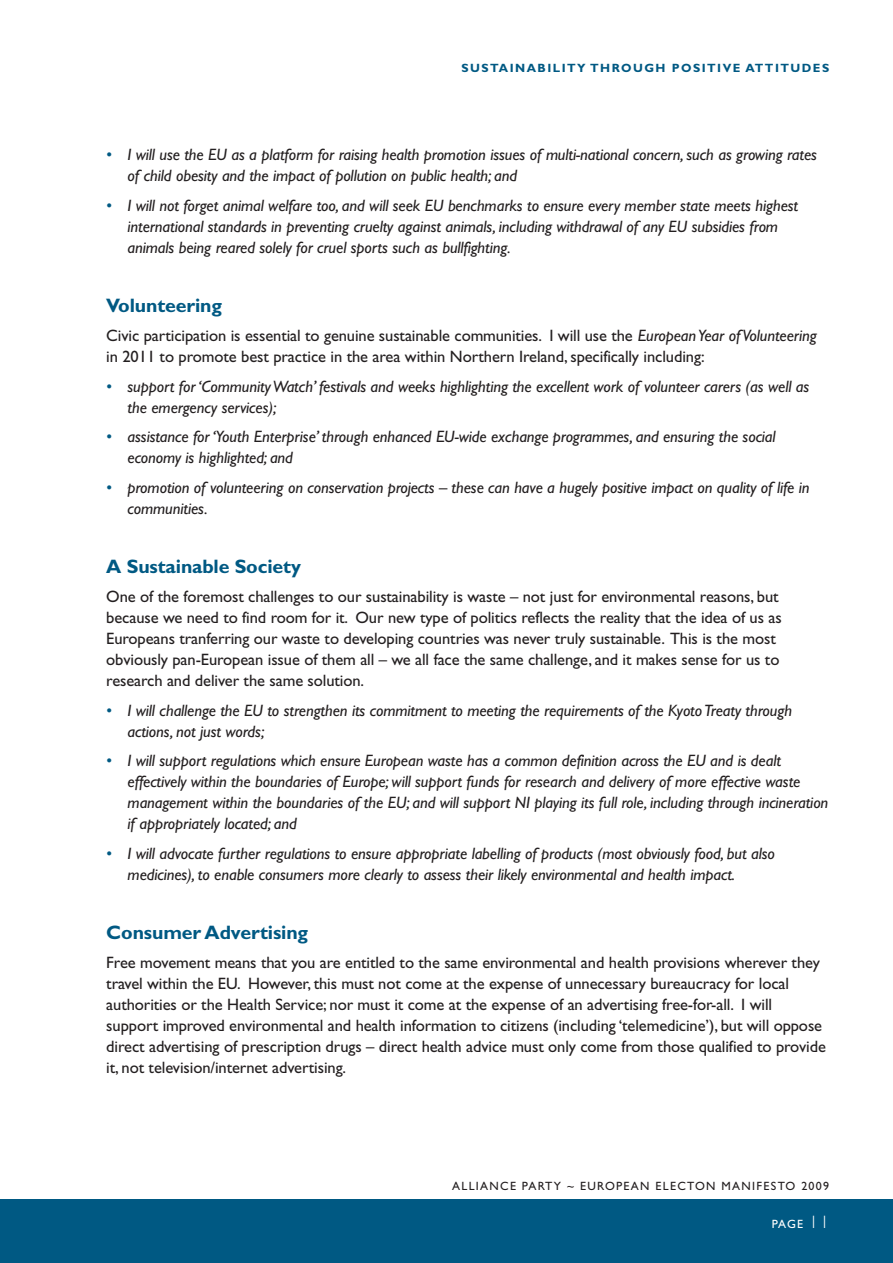
<style>
.page{position:relative;width:893px;height:1263px;background:#fff}
.page>*{position:absolute;margin:0;border:0;box-sizing:border-box;transform-origin:0 0}
.t1{font:700 19.5px "Gill Sans";letter-spacing:-.005em;color:#005983}
.t2{font:italic 16.5px/21px "Gill Sans";letter-spacing:-.005em;color:#231f20}
.t3{font:16.5px/21px "Gill Sans";letter-spacing:-.005em;color:#231f20}
.t4{font:12px "Gill Sans";letter-spacing:.11em;color:#231f20}
.t5{font:700 12px "Gill Sans";letter-spacing:.12em;color:#005983}
.t6{font:12px "Gill Sans";color:#fff}
.s1{color:#005983}
.s2{font-style:italic}
.s3{font-weight:300;font-size:18px}
</style>
<div class="page">
<div style="left:0;top:1199px;width:893px;height:64px;background:#005983"></div>
<p class="t5" style="left:461px;top:64px;width:369px">SUSTAINABILITY THROUGH POSITIVE ATTITUDES</p>
<p class="t2" style="left:128px;top:146px;width:691px;text-indent:-21px"><span class="s1">•</span> I will use the EU as a platform for raising health promotion issues of multi-national concern, such as growing rates of child obesity and the impact of pollution on public health; and</p>
<p class="t2" style="left:128px;top:196px;width:672px;text-indent:-21px"><span class="s1">•</span> I will not forget animal welfare too, and will seek EU benchmarks to ensure every member state meets highest international standards in preventing cruelty against animals, including withdrawal of any EU subsidies from animals being reared solely for cruel sports such as bullfighting.</p>
<p class="t1" style="left:106px;top:298px;width:117px">Volunteering</p>
<p class="t3" style="left:106px;top:327px;width:712px">Civic participation is essential to genuine sustainable communities. I will use the <span class="s2">European Year of Volunteering </span>in 2011 to promote best practice in the area within Northern Ireland, specifically including:</p>
<p class="t2" style="left:128px;top:377px;width:683px;text-indent:-21px"><span class="s1">•</span> support for ‘Community Watch’ festivals and weeks highlighting the excellent work of volunteer carers (as well as the emergency services);</p>
<p class="t2" style="left:128px;top:428px;width:650px;text-indent:-21px"><span class="s1">•</span> assistance for ‘Youth Enterprise’ through enhanced EU-wide exchange programmes, and ensuring the social economy is highlighted; and</p>
<p class="t2" style="left:128px;top:478px;width:683px;text-indent:-21px"><span class="s1">•</span> promotion of volunteering on conservation projects – these can have a hugely positive impact on quality of life in communities.</p>
<p class="t1" style="left:106px;top:559px;width:196px">A Sustainable Society</p>
<p class="t3" style="left:106px;top:588px;width:677px">One of the foremost challenges to our sustainability is waste – not just for environmental reasons, but because we need to find room for it. Our new type of politics reflects the reality that the idea of us as Europeans tranferring our waste to developing countries was never truly sustainable. This is the most obviously pan-European issue of them all – we all face the same challenge, and it makes sense for us to research and deliver the same solution.</p>
<p class="t2" style="left:128px;top:701px;width:666px;text-indent:-21px"><span class="s1">•</span> I will challenge the EU to strengthen its commitment to meeting the requirements of the Kyoto Treaty through actions, not just words;</p>
<p class="t2" style="left:128px;top:752px;width:702px;text-indent:-21px"><span class="s1">•</span> I will support regulations which ensure European waste has a common definition across the EU and is dealt effectively within the boundaries of Europe; will support funds for research and delivery of more effective waste management within the boundaries of the EU; and will support NI playing its full role, including through incineration if appropriately located; and</p>
<p class="t2" style="left:128px;top:844px;width:649px;text-indent:-21px"><span class="s1">•</span> I will advocate further regulations to ensure appropriate labelling of products (most obviously food, but also medicines), to enable consumers more clearly to assess their likely environmental and health impact.</p>
<p class="t1" style="left:106px;top:925px;width:203px">Consumer Advertising</p>
<p class="t3" style="left:106px;top:954px;width:721px">Free movement means that you are entitled to the same environmental and health provisions wherever they travel within the EU. However, this must not come at the expense of unnecessary bureaucracy for local authorities or the Health Service; nor must it come at the expense of an advertising free-for-all. I will support improved environmental and health information to citizens (including ‘telemedicine’), but will oppose direct advertising of prescription drugs – direct health advice must only come from those qualified to provide it, not television/internet advertising.</p>
<p class="t4" style="left:452px;top:1182px;width:379px">ALLIANCE PARTY ~ EUROPEAN ELECTON MANIFESTO 2009</p>
<p class="t6" style="left:772px;top:1220px;width:59px">PAGE <span class="s3">11</span></p>
</div>
